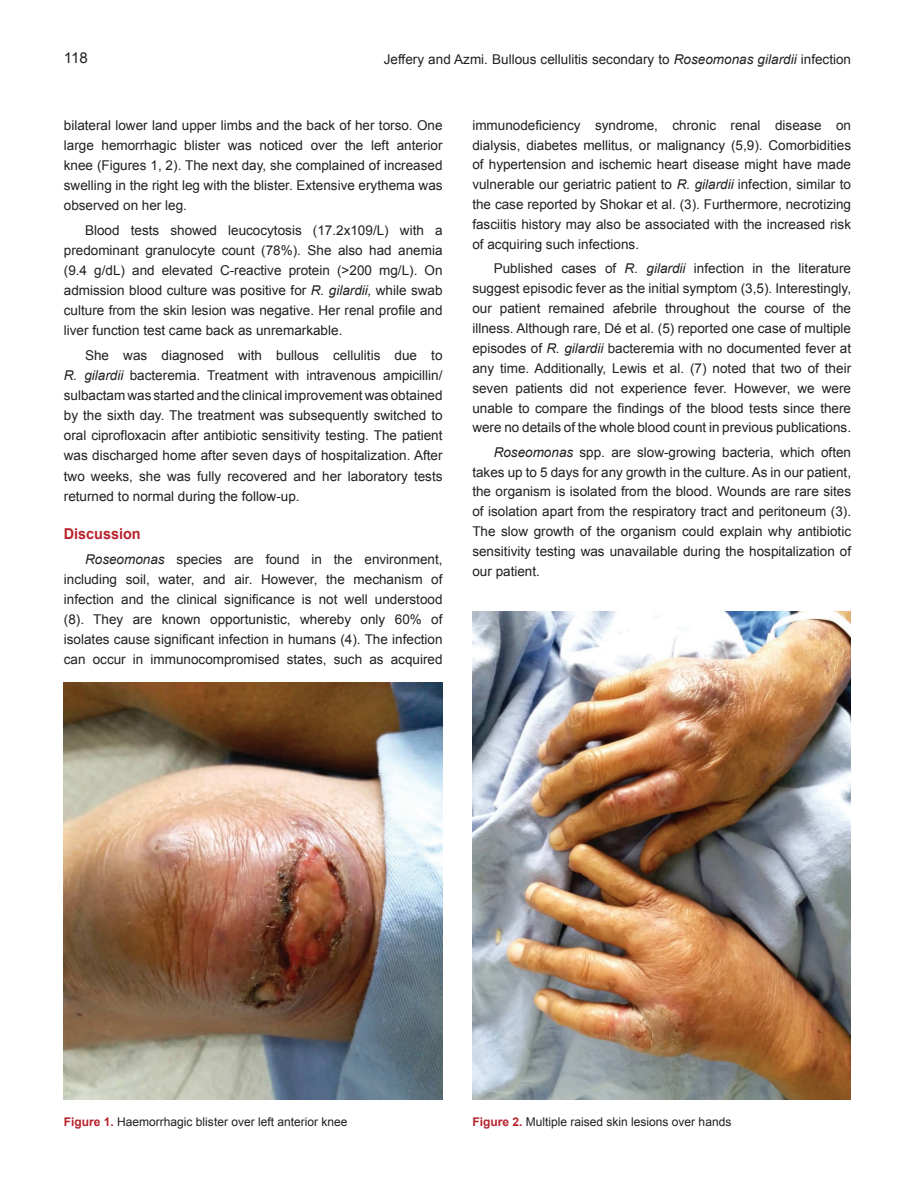
<style>
.page{position:relative;width:915px;height:1191px;background:#fff}
.page>*{position:absolute;margin:0;border:0;box-sizing:border-box;transform-origin:0 0}
.BUYUK_BASLIK{font:700 15px "Arial";color:#b8222b;scale:.96 1}
.t1{font:15px "Arial";color:#231f20}
.YAZI{font:13.5px/20.1px "Arial";color:#231f20;text-align:justify}
.KISA_BASLIK{font:13.5px "Arial";color:#231f20}
.RESİM-ALTI{font:12px "Arial";color:#231f20}
.s1{font-style:italic}
.s2{font-weight:700;color:#b8222b}
</style>
<div class="page">
<img style="left:64px;top:682px;width:378px;height:417px">
<img style="left:472px;top:612px;width:378px;height:487px">
<p class="t1" style="left:64px;top:48px;width:25px">118</p>
<p class="KISA_BASLIK" style="left:384px;top:50px;width:468px">Jeffery and Azmi. Bullous cellulitis secondary to <span class="s1">Roseomonas gilardii</span> infection</p>
<p class="YAZI" style="left:64px;top:115px;width:380px">bilateral lower land upper limbs and the back of her torso. One large hemorrhagic blister was noticed over the left anterior knee (Figures 1, 2). The next day, she complained of increased swelling in the right leg with the blister. Extensive erythema was observed on her leg.</p>
<p class="YAZI" style="left:64px;top:220px;width:380px;text-indent:21px">Blood tests showed leucocytosis (17.2x109/L) with a predominant granulocyte count (78%). She also had anemia (9.4 g/dL) and elevated C-reactive protein (&gt;200 mg/L). On admission blood culture was positive for <span class="s1">R. gilardii,</span> while swab culture from the skin lesion was negative. Her renal profile and liver function test came back as unremarkable.</p>
<p class="YAZI" style="left:64px;top:345px;width:380px;text-indent:21px">She was diagnosed with bullous cellulitis due to <span class="s1">R. gilardii</span> bacteremia. Treatment with intravenous ampicillin/ sulbactam was started and the clinical improvement was obtained by the sixth day. The treatment was subsequently switched to oral ciprofloxacin after antibiotic sensitivity testing. The patient was discharged home after seven days of hospitalization. After two weeks, she was fully recovered and her laboratory tests returned to normal during the follow-up.</p>
<p class="BUYUK_BASLIK" style="left:64px;top:524px;width:82px">Discussion</p>
<p class="YAZI" style="left:64px;top:549px;width:380px;text-indent:21px"><span class="s1">Roseomonas</span> species are found in the environment, including soil, water, and air. However, the mechanism of infection and the clinical significance is not well understood (8). They are known opportunistic, whereby only 60% of isolates cause significant infection in humans (4). The infection can occur in immunocompromised states, such as acquired</p>
<p class="YAZI" style="left:472px;top:115px;width:380px">immunodeficiency syndrome, chronic renal disease on dialysis, diabetes mellitus, or malignancy (5,9). Comorbidities of hypertension and ischemic heart disease might have made vulnerable our geriatric patient to <span class="s1">R. gilardii</span> infection, similar to the case reported by Shokar et al. (3). Furthermore, necrotizing fasciitis history may also be associated with the increased risk of acquiring such infections.</p>
<p class="YAZI" style="left:472px;top:259px;width:380px;text-indent:21px">Published cases of <span class="s1">R. gilardii</span> infection in the literature suggest episodic fever as the initial symptom (3,5). Interestingly, our patient remained afebrile throughout the course of the illness. Although rare, Dé et al. (5) reported one case of multiple episodes of <span class="s1">R. gilardii</span> bacteremia with no documented fever at any time. Additionally, Lewis et al. (7) noted that two of their seven patients did not experience fever. However, we were unable to compare the findings of the blood tests since there were no details of the whole blood count in previous publications.</p>
<p class="YAZI" style="left:472px;top:442px;width:380px;text-indent:21px"><span class="s1">Roseomonas</span> spp. are slow-growing bacteria, which often takes up to 5 days for any growth in the culture. As in our patient, the organism is isolated from the blood. Wounds are rare sites of isolation apart from the respiratory tract and peritoneum (3).<br>The slow growth of the organism could explain why antibiotic sensitivity testing was unavailable during the hospitalization of our patient.</p>
<p class="RESİM-ALTI" style="left:64px;top:1113px;width:285px"><span class="s2">Figure 1.</span> Haemorrhagic blister over left anterior knee</p>
<p class="RESİM-ALTI" style="left:472px;top:1113px;width:260px"><span class="s2">Figure 2.</span> Multiple raised skin lesions over hands</p>
</div>
